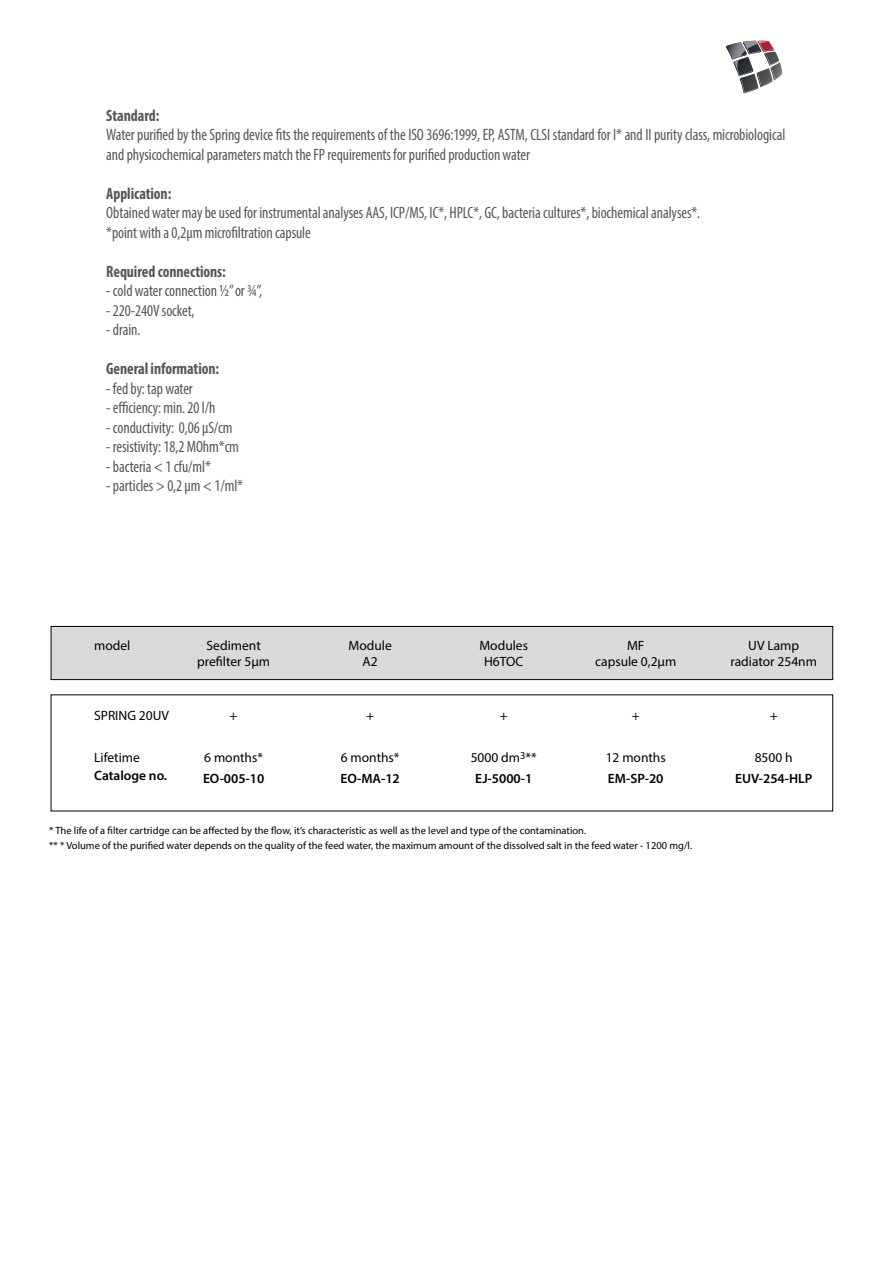
<style>
.page{position:relative;width:893px;height:1263px;background:#fff}
.page>*{position:absolute;margin:0;border:0;box-sizing:border-box;transform-origin:0 0}
.t1{font:condensed 16.5px/19.5px "Myriad Pro";letter-spacing:-.005em;color:#585857;scale:.95 1}
.t2{font:700 condensed 16.5px "Myriad Pro";letter-spacing:-.005em;color:#575756;scale:.95 1}
.t3{font:condensed 16.5px "Myriad Pro";letter-spacing:-.005em;color:#575756;scale:.95 1}
.t4{font:700 condensed 16.5px "Myriad Pro";letter-spacing:-.005em;color:#585857;scale:.95 1}
.t5{font:13.5px "Myriad Pro";color:#000}
.t6{font:600 13.5px "Myriad Pro";color:#000}
.t7{font:10.5px/15px "Myriad Pro";color:#000}
</style>
<div class="page">
<div style="left:51px;top:626px;width:782px;height:54px;background:#dadada;border:1px solid #000"></div>
<svg style="left:726px;top:41px;width:56px;height:52px"></svg>
<p class="t4" style="left:106px;top:105px;width:57px">Standard:</p>
<p class="t1" style="left:106px;top:125px;width:716px">Water purified by the Spring device fits the requirements of the ISO 3696:1999, EP, ASTM, CLSI standard for I* and II purity class, microbiological and physicochemical parameters match the FP requirements for purified production water</p>
<p class="t2" style="left:106px;top:183px;width:70px">Application:</p>
<p class="t1" style="left:106px;top:203px;width:627px">Obtained water may be used for instrumental analyses AAS, ICP/MS, IC*, HPLC*, GC, bacteria cultures*, biochemical analyses*. *point with a 0,2μm microfiltration capsule</p>
<p class="t2" style="left:106px;top:261px;width:127px">Required connections:</p>
<p class="t3" style="left:106px;top:281px;width:166px">- cold water connection ½” or ¾”,</p>
<p class="t3" style="left:106px;top:300px;width:94px">- 220-240V socket,</p>
<p class="t3" style="left:106px;top:320px;width:38px">- drain.</p>
<p class="t2" style="left:106px;top:359px;width:120px">General information:</p>
<p class="t1" style="left:106px;top:378px;width:93px">- fed by: tap water</p>
<p class="t1" style="left:106px;top:398px;width:116px">- efficiency: min. 20 l/h</p>
<p class="t1" style="left:106px;top:417px;width:134px">- conductivity: 0,06 μS/cm</p>
<p class="t1" style="left:106px;top:437px;width:141px">- resistivity: 18,2 MOhm*cm</p>
<p class="t1" style="left:106px;top:456px;width:112px">- bacteria &lt; 1 cfu/ml*</p>
<p class="t1" style="left:106px;top:476px;width:146px">- particles &gt; 0,2 μm &lt; 1/ml*</p>
<p class="t5" style="left:94px;top:637px;width:38px">model</p>
<p class="t5" style="left:207px;top:637px;width:56px">Sediment</p>
<p class="t5" style="left:349px;top:637px;width:45px">Module</p>
<p class="t5" style="left:479px;top:637px;width:50px">Modules</p>
<p class="t5" style="left:627px;top:637px;width:19px">MF</p>
<p class="t5" style="left:748px;top:637px;width:52px">UV Lamp</p>
<p class="t5" style="left:197px;top:653px;width:75px">prefilter 5µm</p>
<p class="t5" style="left:363px;top:653px;width:17px">A2</p>
<p class="t5" style="left:484px;top:653px;width:41px">H6TOC</p>
<p class="t5" style="left:595px;top:653px;width:83px">capsule 0,2µm</p>
<p class="t5" style="left:730px;top:653px;width:88px">radiator 254nm</p>
<p class="t5" style="left:94px;top:707px;width:76px">SPRING 20UV</p>
<p class="t5" style="left:230px;top:707px;width:10px">+</p>
<p class="t5" style="left:366px;top:707px;width:10px">+</p>
<p class="t5" style="left:500px;top:707px;width:10px">+</p>
<p class="t5" style="left:632px;top:707px;width:10px">+</p>
<p class="t5" style="left:770px;top:707px;width:10px">+</p>
<p class="t5" style="left:94px;top:749px;width:47px">Lifetime</p>
<p class="t5" style="left:204px;top:749px;width:60px">6 months*</p>
<p class="t5" style="left:341px;top:749px;width:60px">6 months*</p>
<p class="t5" style="left:471px;top:749px;width:68px">5000 dm<sup>3</sup>**</p>
<p class="t5" style="left:606px;top:749px;width:62px">12 months</p>
<p class="t5" style="left:755px;top:749px;width:40px">8500 h</p>
<p class="t6" style="left:94px;top:766px;width:74px">Cataloge no.</p>
<p class="t6" style="left:203px;top:769px;width:63px">EO-005-10</p>
<p class="t6" style="left:341px;top:769px;width:61px">EO-MA-12</p>
<p class="t6" style="left:475px;top:769px;width:59px">EJ-5000-1</p>
<p class="t6" style="left:608px;top:769px;width:57px">EM-SP-20</p>
<p class="t6" style="left:735px;top:769px;width:79px">EUV-254-HLP</p>
<p class="t7" style="left:49px;top:822px;width:644px">* The life of a filter cartridge can be affected by the flow, it’s characteristic as well as the level and type of the contamination.<br>** * Volume of the purified water depends on the quality of the feed water, the maximum amount of the dissolved salt in the feed water - 1200 mg/l.</p>
</div>
